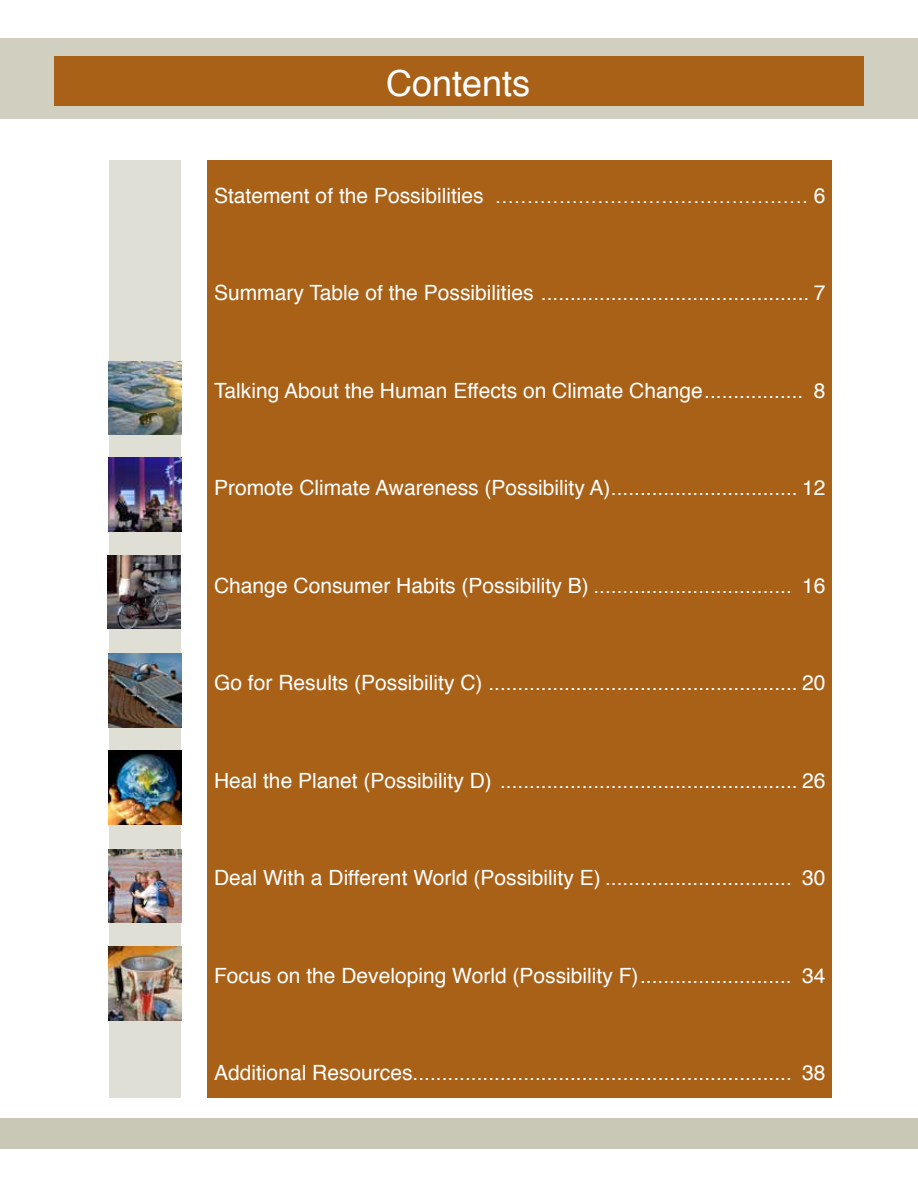
<style>
.page{position:relative;width:918px;height:1188px;background:#fff}
.page>*{position:absolute;margin:0;border:0;box-sizing:border-box;transform-origin:0 0}
.t1{font:36px "Helvetica";color:#fff}
.t2{font:21px "Helvetica";color:#fff}
.t3{font:19.5px "Helvetica";color:#fff}
.s1{font-size:21px}
</style>
<div class="page">
<div style="left:0;top:39px;width:918px;height:80px;background:#d0cfc0"></div>
<div style="left:54px;top:56px;width:809px;height:50px;background:#a96118"></div>
<div style="left:0;top:1118px;width:918px;height:31px;background:#c9c8b7"></div>
<div style="left:109px;top:160px;width:72px;height:937px;background:#dfdfd5"></div>
<div style="left:207px;top:160px;width:625px;height:937px;background:#a96118"></div>
<img style="left:108px;top:458px;width:73px;height:73px">
<img style="left:108px;top:362px;width:73px;height:73px">
<img style="left:107px;top:555px;width:74px;height:74px">
<img style="left:108px;top:654px;width:73px;height:73px">
<img style="left:108px;top:751px;width:73px;height:73px">
<img style="left:108px;top:849px;width:73px;height:74px">
<img style="left:108px;top:947px;width:73px;height:73px">
<h1 class="t1" style="left:386px;top:68px;width:146px">Contents</h1>
<p class="t3" style="left:214px;top:188px;width:613px"><span class="s1">Statement of the Possibilities</span> ................................................. <span class="s1">6</span></p>
<p class="t2" style="left:214px;top:284px;width:613px">Summary Table of the Possibilities .............................................. 7</p>
<p class="t2" style="left:214px;top:381px;width:613px">Talking About the Human Effects on Climate Change ................. 8</p>
<p class="t2" style="left:214px;top:479px;width:613px">Promote Climate Awareness (Possibility A) ................................ 12</p>
<p class="t2" style="left:214px;top:576px;width:613px">Change Consumer Habits (Possibility B) .................................. 16</p>
<p class="t2" style="left:214px;top:674px;width:613px">Go for Results (Possibility C) ..................................................... 20</p>
<p class="t2" style="left:214px;top:771px;width:613px">Heal the Planet (Possibility D) ................................................... 26</p>
<p class="t2" style="left:214px;top:869px;width:613px">Deal With a Different World (Possibility E) ................................ 30</p>
<p class="t2" style="left:214px;top:966px;width:613px">Focus on the Developing World (Possibility F) .......................... 34</p>
<p class="t2" style="left:214px;top:1064px;width:613px">Additional Resources................................................................. 38</p>
</div>
